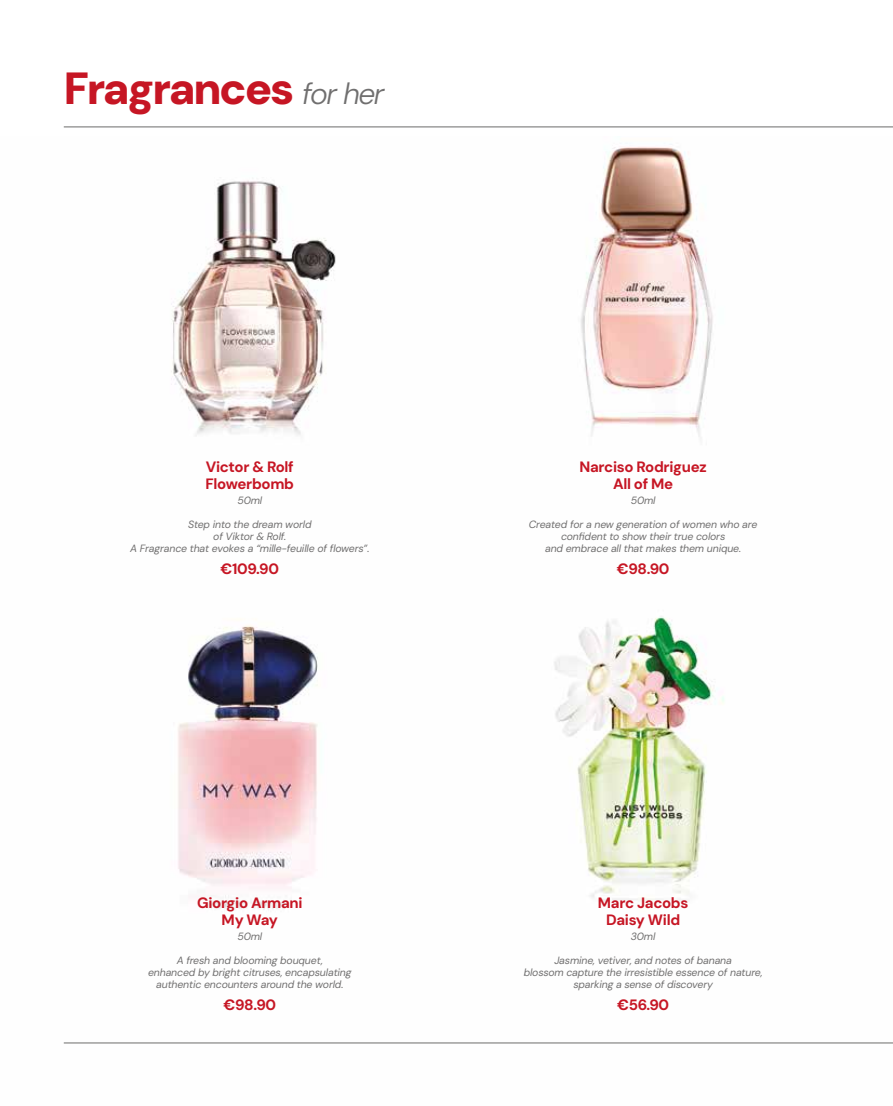
<style>
.page{position:relative;width:893px;height:1106px;background:#fff}
.page>*{position:absolute;margin:0;border:0;box-sizing:border-box;transform-origin:0 0}
.t1{font:900 45px "DM Sans 24 pt";letter-spacing:-.05em;color:#c61624}
.t2{font:700 15px/16.5px "DM Sans 18 pt";letter-spacing:-.02em;color:#c61624;text-align:center}
.t3{font:italic 10.5px/12px "DM Sans 18 pt";letter-spacing:-.015em;color:#706f6f;text-align:center}
.s1{font-weight:300;font-style:italic;font-size:30px;color:#706f6f}
</style>
<div class="page">
<img style="left:63px;top:144px;width:830px;height:900px">
<hr style="left:64px;top:1042px;width:829px;height:1px;background:#9d9d9c">
<hr style="left:64px;top:126px;width:829px;height:2px;background:#9d9d9c">
<h1 class="t1" style="left:64px;top:60px;width:322px">Fragrances <span class="s1">for her</span></h1>
<h2 class="t2" style="left:206px;top:458px;width:90px;text-align:left">Victor &amp; Rolf<br>Flowerbomb</h2>
<p class="t3" style="left:237px;top:494px;width:26px">50ml</p>
<p class="t3" style="left:130px;top:518px;width:241px">Step into the dream world<br>of Viktor &amp; Rolf.<br>A Fragrance that evokes a “mille-feuille of flowers”.</p>
<h2 class="t2" style="left:221px;top:560px;width:60px">€109.90</h2>
<h2 class="t2" style="left:197px;top:894px;width:107px">Giorgio Armani<br>My Way</h2>
<p class="t3" style="left:237px;top:930px;width:26px">50ml</p>
<p class="t3" style="left:148px;top:954px;width:205px">A fresh and blooming bouquet,<br>enhanced by bright citruses, encapsulating authentic encounters around the world.</p>
<h2 class="t2" style="left:223px;top:996px;width:54px">€98.90</h2>
<h2 class="t2" style="left:579px;top:458px;width:129px">Narciso Rodriguez<br>All of Me</h2>
<p class="t3" style="left:631px;top:494px;width:26px">50ml</p>
<p class="t3" style="left:529px;top:518px;width:230px">Created for a new generation of women who are confident to show their true colors<br>and embrace all that makes them unique.</p>
<h2 class="t2" style="left:617px;top:560px;width:54px">€98.90</h2>
<h2 class="t2" style="left:598px;top:894px;width:92px">Marc Jacobs<br>Daisy Wild</h2>
<p class="t3" style="left:631px;top:930px;width:26px">30ml</p>
<p class="t3" style="left:524px;top:954px;width:240px">Jasmine, vetiver, and notes of banana<br>blossom capture the irresistible essence of nature, sparking a sense of discovery</p>
<h2 class="t2" style="left:617px;top:996px;width:54px">€56.90</h2>
</div>
